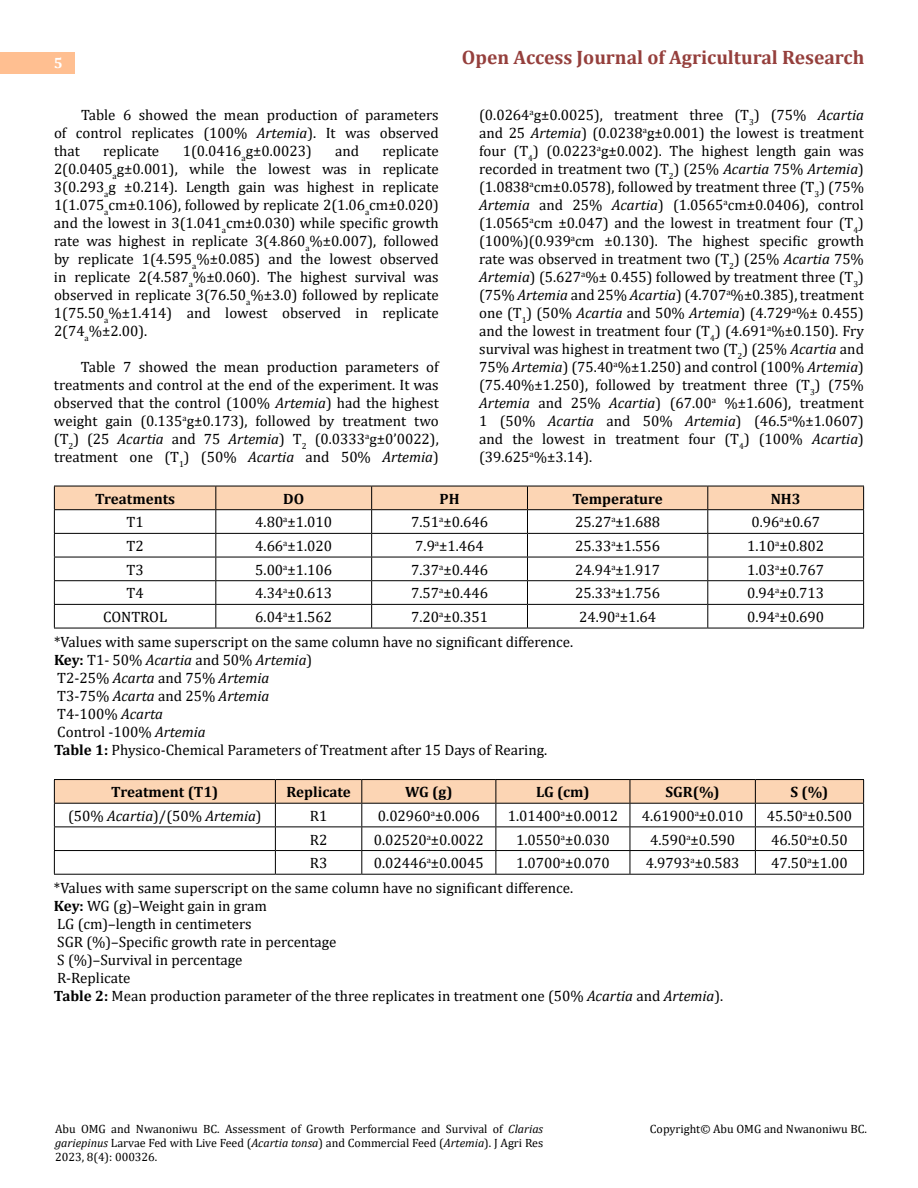
<style>
.page{position:relative;width:918px;height:1188px;background:#fff}
.page>*{position:absolute;margin:0;border:0;box-sizing:border-box;transform-origin:0 0}
.t1{font:700 19.5px "Cambria";color:#953f3c}
.t2{font:15px/18px "Cambria";color:#000;text-align:justify}
.t3{font:700 15px "Cambria";color:#000}
.t4{font:italic 15px "Cambria";color:#000}
.t5{font:700 15px "Cambria";color:#fff}
.t6{font:12px/14.4px "Cambria";color:#000;text-align:justify}
.s1{font-style:italic}
.s2{font-weight:700}
.s3{font-style:normal}
</style>
<div class="page">
<div style="left:0;top:52px;width:74px;height:21px;background:#ffbf91"></div>
<hr style="left:54px;top:628px;width:162px;height:1px;background:#000">
<hr style="left:216px;top:628px;width:156px;height:1px;background:#000">
<hr style="left:372px;top:628px;width:155px;height:1px;background:#000">
<hr style="left:527px;top:628px;width:181px;height:1px;background:#000">
<hr style="left:708px;top:628px;width:156px;height:1px;background:#000">
<svg style="left:54px;top:486px;width:810px;height:142px"></svg>
<hr style="left:54px;top:779px;width:221px;height:1px;background:#000">
<hr style="left:275px;top:779px;width:87px;height:1px;background:#000">
<hr style="left:362px;top:779px;width:134px;height:1px;background:#000">
<hr style="left:496px;top:779px;width:134px;height:1px;background:#000">
<hr style="left:630px;top:779px;width:125px;height:1px;background:#000">
<hr style="left:755px;top:779px;width:109px;height:1px;background:#000">
<hr style="left:54px;top:874px;width:221px;height:1px;background:#000">
<hr style="left:275px;top:874px;width:87px;height:1px;background:#000">
<hr style="left:362px;top:874px;width:134px;height:1px;background:#000">
<hr style="left:496px;top:874px;width:134px;height:1px;background:#000">
<hr style="left:630px;top:874px;width:125px;height:1px;background:#000">
<hr style="left:755px;top:874px;width:109px;height:1px;background:#000">
<svg style="left:54px;top:780px;width:810px;height:94px"></svg>
<p class="t5" style="left:54px;top:53px;width:10px">5</p>
<p class="t2" style="left:54px;top:105px;width:386px;text-indent:27px">Table 6 showed the mean production of parameters of control replicates (100% <span class="s1">Artemia</span>). It was observed that</p>
<p class="t2" style="left:103px;top:141px;width:58px">replicate</p>
<p class="t2" style="left:183px;top:141px;width:130px">1(0.0416<sub>a</sub>g±0.0023)</p>
<p class="t2" style="left:335px;top:141px;width:26px">and</p>
<p class="t2" style="left:54px;top:141px;width:386px;text-indent:329px">replicate 2(0.0405<sub>a</sub>g±0.001), while the lowest was in replicate 3(0.293<sub>a</sub>g ±0.214). Length gain was highest in replicate 1(1.075<sub>a</sub>cm±0.106), followed by replicate 2(1.06<sub>a</sub>cm±0.020) and the lowest in 3(1.041<sub>a</sub>cm±0.030) while specific growth rate was highest in replicate 3(4.860<sub>a</sub>%±0.007), followed by replicate 1(4.595<sub>a</sub>%±0.085) and the lowest observed in replicate 2(4.587<sub>a</sub>%±0.060). The highest survival was observed in replicate 3(76.50<sub>a</sub>%±3.0) followed by replicate 1(75.50<sub>a</sub>%±1.414) and lowest observed in replicate 2(74<sub>a</sub>%±2.00).</p>
<p class="t2" style="left:54px;top:357px;width:386px;text-indent:27px">Table 7 showed the mean production parameters of treatments and control at the end of the experiment. It was observed that the control (100% <span class="s1">Artemia</span>) had the highest weight gain (0.135<sup>a</sup>g±0.173), followed by treatment two (T<sub>2</sub>) (25 <span class="s1">Acartia</span> and 75 <span class="s1">Artemia</span>) T<sub>2</sub> (0.0333<sup>a</sup>g±0’0022), treatment one (T<sub>1</sub>) (50% <span class="s1">Acartia</span> and 50% <span class="s1">Artemia</span>)</p>
<h1 class="t1" style="left:462px;top:44px;width:404px">Open Access Journal of Agricultural Research</h1>
<p class="t2" style="left:479px;top:105px;width:386px">(0.0264<sup>a</sup>g±0.0025), treatment three (T<sub>3</sub>) (75% <span class="s1">Acartia </span>and 25 <span class="s1">Artemia</span>) (0.0238<sup>a</sup>g±0.001) the lowest is treatment four (T<sub>4</sub>) (0.0223<sup>a</sup>g±0.002). The highest length gain was recorded in treatment two (T<sub>2</sub>) (25% <span class="s1">Acartia</span> 75% <span class="s1">Artemia</span>) (1.0838<sup>a</sup>cm±0.0578), followed by treatment three (T<sub>3</sub>) (75% <span class="s1">Artemia</span> and 25% <span class="s1">Acartia</span>) (1.0565<sup>a</sup>cm±0.0406), control (1.0565<sup>a</sup>cm ±0.047) and the lowest in treatment four (T<sub>4</sub>) (100%)(0.939<sup>a</sup>cm ±0.130). The highest specific growth rate was observed in treatment two (T<sub>2</sub>) (25% <span class="s1">Acartia</span> 75% <span class="s1">Artemia</span>) (5.627<sup>a</sup>%± 0.455) followed by treatment three (T<sub>3</sub>) (75% <span class="s1">Artemia</span> and 25% <span class="s1">Acartia</span>) (4.707<sup>a</sup>%±0.385), treatment one (T<sub>1</sub>) (50% <span class="s1">Acartia</span> and 50% <span class="s1">Artemia</span>) (4.729<sup>a</sup>%± 0.455) and the lowest in treatment four (T<sub>4</sub>) (4.691<sup>a</sup>%±0.150). Fry survival was highest in treatment two (T<sub>2</sub>) (25% <span class="s1">Acartia</span> and 75% <span class="s1">Artemia</span>) (75.40<sup>a</sup>%±1.250) and control (100% <span class="s1">Artemia</span>) (75.40%±1.250), followed by treatment three (T<sub>3</sub>) (75% <span class="s1">Artemia</span> and 25% <span class="s1">Acartia</span>) (67.00<sup>a</sup> %±1.606), treatment 1 (50% <span class="s1">Acartia</span> and 50% <span class="s1">Artemia</span>) (46.5<sup>a</sup>%±1.0607) and the lowest in treatment four (T<sub>4</sub>) (100% <span class="s1">Acartia</span>) (39.625<sup>a</sup>%±3.14).</p>
<p class="t3" style="left:95px;top:488px;width:81px">Treatments</p>
<p class="t3" style="left:283px;top:488px;width:22px">DO</p>
<p class="t3" style="left:440px;top:488px;width:22px">PH</p>
<p class="t3" style="left:573px;top:488px;width:92px">Temperature</p>
<p class="t3" style="left:771px;top:488px;width:31px">NH3</p>
<p class="t2" style="left:127px;top:513px;width:19px">T1</p>
<p class="t2" style="left:255px;top:513px;width:78px">4.80<sup>a</sup>±1.010</p>
<p class="t2" style="left:411px;top:513px;width:78px">7.51<sup>a</sup>±0.646</p>
<p class="t2" style="left:575px;top:513px;width:87px">25.27<sup>a</sup>±1.688</p>
<p class="t2" style="left:751px;top:513px;width:70px">0.96<sup>a</sup>±0.67</p>
<p class="t2" style="left:126px;top:537px;width:19px">T2</p>
<p class="t2" style="left:255px;top:537px;width:78px">4.66<sup>a</sup>±1.020</p>
<p class="t2" style="left:415px;top:537px;width:70px">7.9<sup>a</sup>±1.464</p>
<p class="t2" style="left:575px;top:537px;width:87px">25.33<sup>a</sup>±1.556</p>
<p class="t2" style="left:747px;top:537px;width:78px">1.10<sup>a</sup>±0.802</p>
<p class="t2" style="left:126px;top:561px;width:19px">T3</p>
<p class="t2" style="left:255px;top:561px;width:78px">5.00<sup>a</sup>±1.106</p>
<p class="t2" style="left:411px;top:561px;width:78px">7.37<sup>a</sup>±0.446</p>
<p class="t2" style="left:575px;top:561px;width:87px">24.94<sup>a</sup>±1.917</p>
<p class="t2" style="left:747px;top:561px;width:78px">1.03<sup>a</sup>±0.767</p>
<p class="t2" style="left:126px;top:584px;width:19px">T4</p>
<p class="t2" style="left:255px;top:584px;width:78px">4.34<sup>a</sup>±0.613</p>
<p class="t2" style="left:411px;top:584px;width:78px">7.57<sup>a</sup>±0.446</p>
<p class="t2" style="left:575px;top:584px;width:87px">25.33<sup>a</sup>±1.756</p>
<p class="t2" style="left:747px;top:584px;width:78px">0.94<sup>a</sup>±0.713</p>
<p class="t2" style="left:103px;top:608px;width:66px">CONTROL</p>
<p class="t2" style="left:255px;top:608px;width:78px">6.04<sup>a</sup>±1.562</p>
<p class="t2" style="left:411px;top:608px;width:78px">7.20<sup>a</sup>±0.351</p>
<p class="t2" style="left:579px;top:608px;width:78px">24.90<sup>a</sup>±1.64</p>
<p class="t2" style="left:747px;top:608px;width:78px">0.94<sup>a</sup>±0.690</p>
<p class="t2" style="left:54px;top:633px;width:521px;text-align:left">*Values with same superscript on the same column have no significant difference.<br><span class="s2">Key:</span> T1- 50% <span class="s1">Acartia</span> and 50% <span class="s1">Artemia</span>)<br>T2-25% <span class="s1">Acarta</span> and 75% <span class="s1">Artemia<br></span>T3-75% <span class="s1">Acarta</span> and 25% <span class="s1">Artemia<br></span>T4-100% <span class="s1">Acarta<br></span>Control -100% <span class="s1">Artemia<br></span><span class="s2">Table 1:</span> Physico-Chemical Parameters of Treatment after 15 Days of Rearing.</p>
<p class="t3" style="left:111px;top:782px;width:109px">Treatment (T1)</p>
<p class="t3" style="left:286px;top:782px;width:66px">Replicate</p>
<p class="t3" style="left:405px;top:782px;width:49px">WG (g)</p>
<p class="t3" style="left:536px;top:782px;width:55px">LG (cm)</p>
<p class="t3" style="left:666px;top:782px;width:56px">SGR(%)</p>
<p class="t3" style="left:791px;top:782px;width:39px">S (%)</p>
<p class="t4" style="left:68px;top:805px;width:195px"><span class="s3">(50%</span> Acartia<span class="s3">)/(50%</span> Artemia<span class="s3">)</span></p>
<p class="t2" style="left:310px;top:807px;width:19px">R1</p>
<p class="t2" style="left:378px;top:807px;width:103px">0.02960<sup>a</sup>±0.006</p>
<p class="t2" style="left:508px;top:807px;width:112px">1.01400<sup>a</sup>±0.0012</p>
<p class="t2" style="left:642px;top:807px;width:103px">4.61900<sup>a</sup>±0.010</p>
<p class="t2" style="left:767px;top:807px;width:87px">45.50<sup>a</sup>±0.500</p>
<p class="t2" style="left:310px;top:830px;width:19px">R2</p>
<p class="t2" style="left:374px;top:830px;width:112px">0.02520<sup>a</sup>±0.0022</p>
<p class="t2" style="left:516px;top:830px;width:95px">1.0550<sup>a</sup>±0.030</p>
<p class="t2" style="left:650px;top:830px;width:87px">4.590<sup>a</sup>±0.590</p>
<p class="t2" style="left:771px;top:830px;width:78px">46.50<sup>a</sup>±0.50</p>
<p class="t2" style="left:310px;top:854px;width:19px">R3</p>
<p class="t2" style="left:374px;top:854px;width:112px">0.02446<sup>a</sup>±0.0045</p>
<p class="t2" style="left:516px;top:854px;width:95px">1.0700<sup>a</sup>±0.070</p>
<p class="t2" style="left:646px;top:854px;width:95px">4.9793<sup>a</sup>±0.583</p>
<p class="t2" style="left:771px;top:854px;width:78px">47.50<sup>a</sup>±1.00</p>
<p class="t2" style="left:54px;top:879px;width:671px;text-align:left">*Values with same superscript on the same column have no significant difference.<br><span class="s2">Key:</span> WG (g)–Weight gain in gram<br>LG (cm)–length in centimeters<br>SGR (%)–Specific growth rate in percentage<br>S (%)–Survival in percentage<br>R-Replicate<br><span class="s2">Table 2:</span> Mean production parameter of the three replicates in treatment one (50% <span class="s1">Acartia</span> and <span class="s1">Artemia</span>).</p>
<p class="t6" style="left:55px;top:1121px;width:490px">Abu OMG and Nwanoniwu BC. Assessment of Growth Performance and Survival of <span class="s1">Clarias gariepinus</span> Larvae Fed with Live Feed (<span class="s1">Acartia tonsa</span>) and Commercial Feed (<span class="s1">Artemia</span>). J Agri Res 2023, 8(4): 000326.</p>
<p class="t6" style="left:650px;top:1121px;width:219px">Copyright© Abu OMG and Nwanoniwu BC.</p>
</div>
